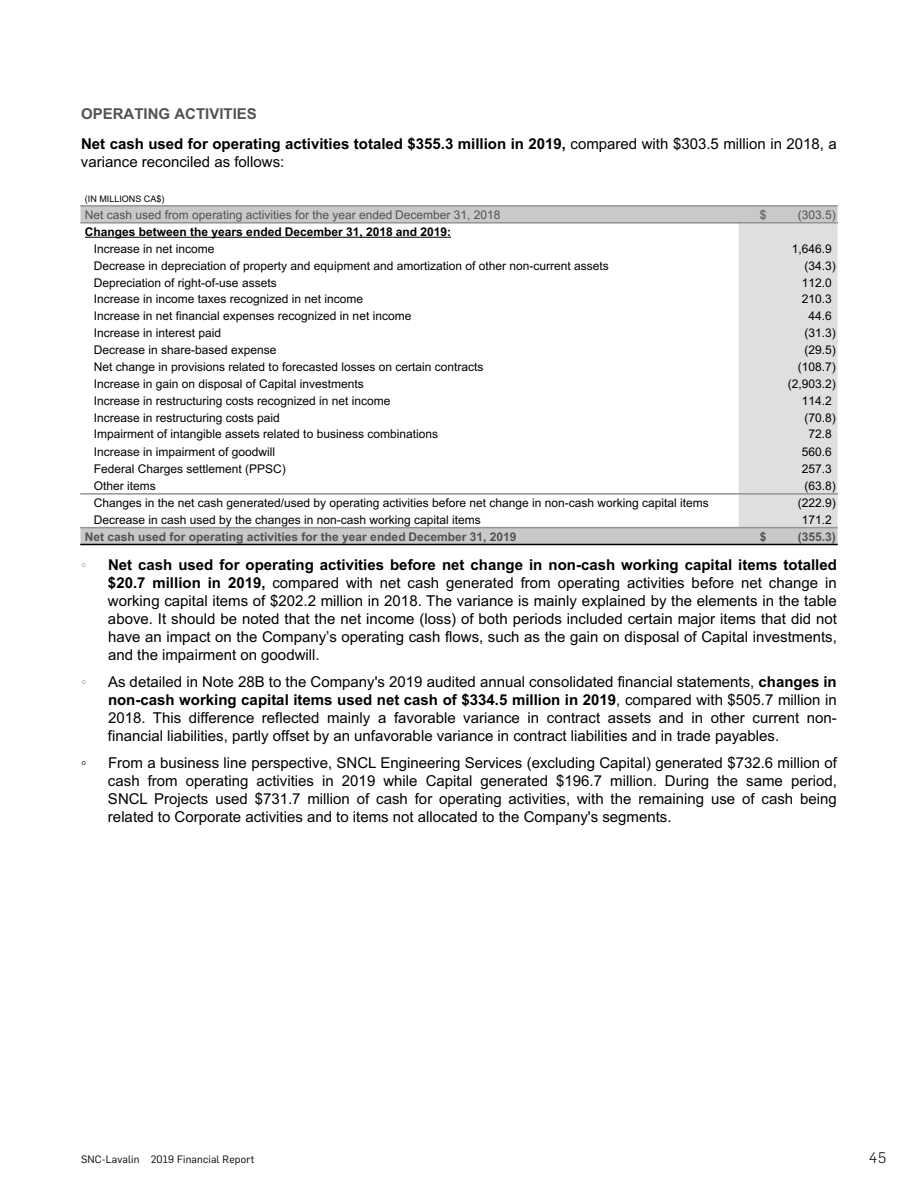
<style>
.page{position:relative;width:918px;height:1188px;background:#fff}
.page>*{position:absolute;margin:0;border:0;box-sizing:border-box;transform-origin:0 0}
.t1{font:15px/18px "Arial";color:#000;text-align:justify}
.t2{font:700 15px/30px "Arial";color:#000}
.t3{font:15px "Arial";color:#949494}
.t4{font:12px "Arial";color:#000}
.t5{font:12px "Arial";color:#525252}
.t6{font:700 12px "Arial";color:#525252}
.t7{font:700 12px/17px "Arial";color:#000}
.t8{font:10.5px "Flama";letter-spacing:.02em;color:#000}
.t9{font:700 10.5px "Arial";color:#959595}
.t10{font:9px "Arial";color:#000}
.s1{color:#525252}
.s2{font-weight:400}
.s3{font-weight:700}
</style>
<div class="page">
<svg style="left:80px;top:207px;width:758px;height:337px"></svg>
<hr style="left:80px;top:205px;width:758px;height:2px;background:#959595">
<hr style="left:80px;top:222px;width:660px;height:2px;background:#959595">
<hr style="left:738px;top:222px;width:100px;height:2px;background:#949494">
<hr style="left:80px;top:493px;width:758px;height:2px;background:#959595">
<hr style="left:80px;top:527px;width:758px;height:1px;background:#959595">
<hr style="left:80px;top:544px;width:758px;height:1px;background:#000">
<p class="t2" style="left:81px;top:99px;width:757px"><span class="s1">OPERATING ACTIVITIES<br></span>Net cash used for operating activities totaled $355.3 million in 2019, <span class="s2">compared with $303.5 million in 2018, a</span></p>
<p class="t1" style="left:81px;top:153px;width:205px">variance reconciled as follows:</p>
<p class="t10" style="left:85px;top:193px;width:81px">(IN MILLIONS CA$)</p>
<p class="t5" style="left:85px;top:207px;width:417px">Net cash used from operating activities for the year ended December 31, 2018</p>
<p class="t5" style="left:760px;top:207px;width:8px">$</p>
<p class="t5" style="left:798px;top:207px;width:40px">(303.5)</p>
<p class="t7" style="left:94px;top:224px;width:359px;text-indent:-9px">Changes between the years ended December 31, 2018 and 2019:<br><span class="s2">Increase in net income</span></p>
<p class="t4" style="left:792px;top:241px;width:42px">1,646.9</p>
<p class="t4" style="left:94px;top:258px;width:516px">Decrease in depreciation of property and equipment and amortization of other non-current assets</p>
<p class="t4" style="left:805px;top:258px;width:33px">(34.3)</p>
<p class="t4" style="left:94px;top:275px;width:184px">Depreciation of right-of-use assets</p>
<p class="t4" style="left:802px;top:275px;width:32px">112.0</p>
<p class="t4" style="left:94px;top:291px;width:271px">Increase in income taxes recognized in net income</p>
<p class="t4" style="left:802px;top:291px;width:32px">210.3</p>
<p class="t4" style="left:94px;top:308px;width:319px">Increase in net financial expenses recognized in net income</p>
<p class="t4" style="left:809px;top:308px;width:25px">44.6</p>
<p class="t4" style="left:94px;top:325px;width:129px">Increase in interest paid</p>
<p class="t4" style="left:805px;top:325px;width:33px">(31.3)</p>
<p class="t4" style="left:94px;top:342px;width:184px">Decrease in share-based expense</p>
<p class="t4" style="left:805px;top:342px;width:33px">(29.5)</p>
<p class="t4" style="left:94px;top:359px;width:391px">Net change in provisions related to forecasted losses on certain contracts</p>
<p class="t4" style="left:798px;top:359px;width:40px">(108.7)</p>
<p class="t4" style="left:94px;top:376px;width:272px">Increase in gain on disposal of Capital investments</p>
<p class="t4" style="left:788px;top:376px;width:50px">(2,903.2)</p>
<p class="t4" style="left:94px;top:393px;width:298px">Increase in restructuring costs recognized in net income</p>
<p class="t4" style="left:802px;top:393px;width:32px">114.2</p>
<p class="t4" style="left:94px;top:410px;width:188px">Increase in restructuring costs paid</p>
<p class="t4" style="left:805px;top:410px;width:33px">(70.8)</p>
<p class="t4" style="left:94px;top:426px;width:346px">Impairment of intangible assets related to business combinations</p>
<p class="t4" style="left:809px;top:426px;width:25px">72.8</p>
<p class="t4" style="left:94px;top:444px;width:183px">Increase in impairment of goodwill</p>
<p class="t4" style="left:802px;top:444px;width:32px">560.6</p>
<p class="t4" style="left:94px;top:461px;width:194px">Federal Charges settlement (PPSC)</p>
<p class="t4" style="left:802px;top:461px;width:32px">257.3</p>
<p class="t4" style="left:94px;top:478px;width:64px">Other items</p>
<p class="t4" style="left:805px;top:478px;width:33px">(63.8)</p>
<p class="t4" style="left:94px;top:495px;width:616px">Changes in the net cash generated/used by operating activities before net change in non-cash working capital items</p>
<p class="t4" style="left:798px;top:495px;width:40px">(222.9)</p>
<p class="t4" style="left:94px;top:512px;width:388px">Decrease in cash used by the changes in non-cash working capital items</p>
<p class="t4" style="left:802px;top:512px;width:32px">171.2</p>
<p class="t6" style="left:85px;top:529px;width:433px">Net cash used for operating activities for the year ended December 31, 2019</p>
<p class="t6" style="left:760px;top:529px;width:8px">$</p>
<p class="t6" style="left:798px;top:529px;width:40px">(355.3)</p>
<p class="t3" style="left:81px;top:555px;width:7px">◦</p>
<p class="t1" style="left:108px;top:556px;width:730px"><span class="s3">Net cash used for operating activities before net change in non-cash working capital items totalled $20.7 million in 2019,</span> compared with net cash generated from operating activities before net change in working capital items of $202.2 million in 2018. The variance is mainly explained by the elements in the table above. It should be noted that the net income (loss) of both periods included certain major items that did not have an impact on the Company’s operating cash flows, such as the gain on disposal of Capital investments, and the impairment on goodwill.</p>
<p class="t3" style="left:81px;top:672px;width:7px">◦</p>
<p class="t1" style="left:108px;top:673px;width:730px">As detailed in Note 28B to the Company's 2019 audited annual consolidated financial statements, <span class="s3">changes in non-cash working capital items used net cash of $334.5 million in 2019</span>, compared with $505.7 million in 2018. This difference reflected mainly a favorable variance in contract assets and in other current non&shy;financial liabilities, partly offset by an unfavorable variance in contract liabilities and in trade payables.</p>
<p class="t1" style="left:81px;top:754px;width:7px">◦</p>
<p class="t1" style="left:108px;top:754px;width:730px">From a business line perspective, SNCL Engineering Services (excluding Capital) generated $732.6 million of cash from operating activities in 2019 while Capital generated $196.7 million. During the same period, SNCL Projects used $731.7 million of cash for operating activities, with the remaining use of cash being related to Corporate activities and to items not allocated to the Company's segments.</p>
<p class="t8" style="left:81px;top:1152px;width:175px">SNC-Lavalin 2019 Financial Report</p>
<p class="t9" style="left:839px;top:1155px;width:49px">45 <sup>45</sup></p>
</div>
